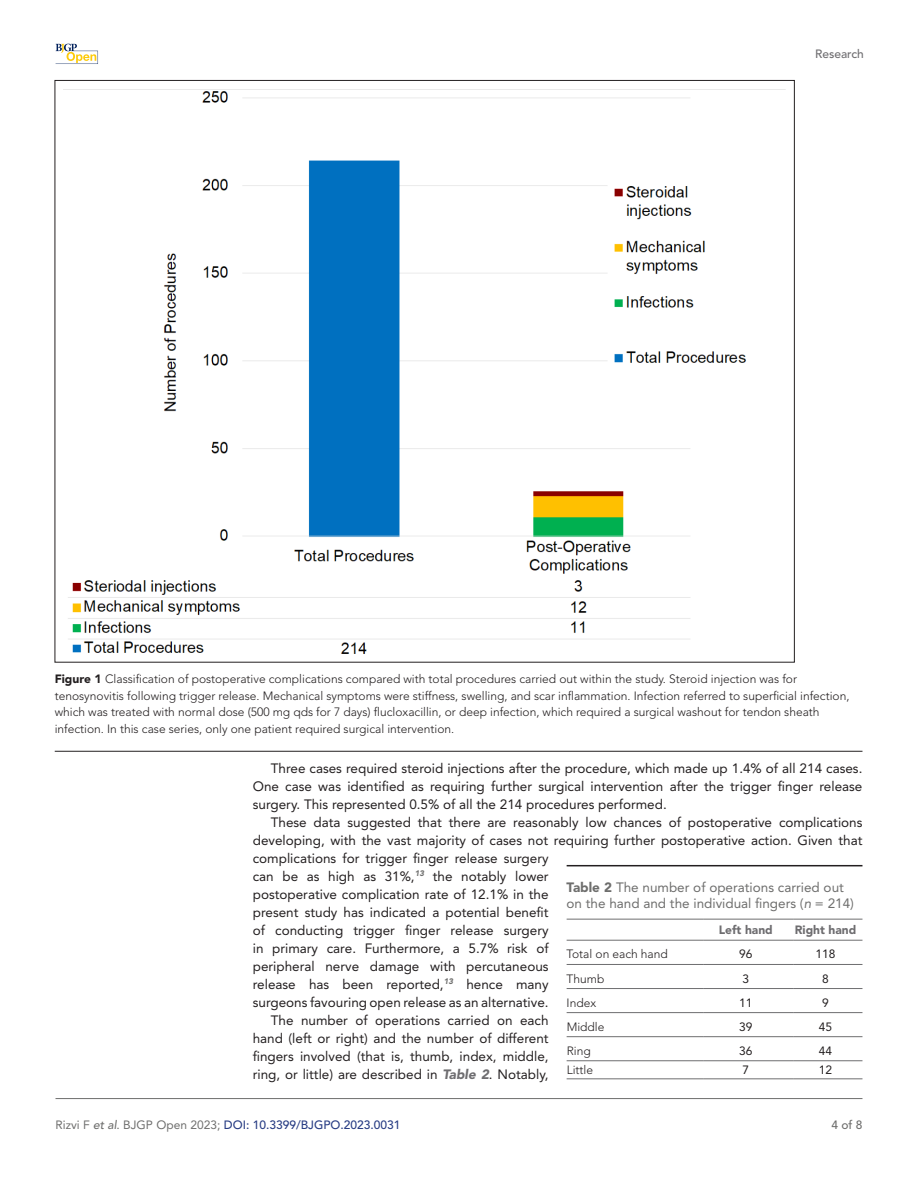
<style>
.page{position:relative;width:918px;height:1188px;background:#fff}
.page>*{position:absolute;margin:0;border:0;box-sizing:border-box;transform-origin:0 0}
.t1{font:13.5px/18px "Avenir LT Std";color:#231f20;text-align:justify}
.t2{font:13.5px/16.5px "Avenir LT Std";color:#6e6e6d}
.t3{font:300 12px/16.5px "Avenir LT Std";color:#231f20}
.t4{font:500 12px "Avenir LT Std";color:#283d84}
.t5{font:12px "Avenir LT Std";color:#231f20}
.t6{font:900 12px "Avenir LT Std";color:#6e6d70}
.t7{font:500 12px "Avenir LT Std";color:#6e6d70}
.t8{font:500 12px "Avenir LT Std";color:#6e6e6d}
.s1{font-weight:900}
.s2{font-weight:900;font-style:italic;color:#6e6d70}
.s3{font-style:italic}
.s4{font-weight:400;color:#6e6e6d}
.s5{font-style:italic;color:#6e6e6d}
</style>
<div class="page">
<hr style="left:56px;top:1098px;width:806px;height:1px;background:#6e6e6d">
<svg style="left:56px;top:44px;width:42px;height:20px"></svg>
<hr style="left:55px;top:751px;width:807px;height:1px;background:#231f20">
<img style="left:64px;top:89px;width:721px;height:564px">
<hr style="left:567px;top:865px;width:295px;height:1px;background:#231f20">
<hr style="left:567px;top:919px;width:136px;height:1px;background:#6e6e70">
<hr style="left:567px;top:940px;width:136px;height:1px;background:#6e6e70">
<hr style="left:703px;top:919px;width:90px;height:1px;background:#6e6e70">
<hr style="left:703px;top:940px;width:90px;height:1px;background:#6e6e70">
<hr style="left:793px;top:919px;width:69px;height:1px;background:#6e6e70">
<hr style="left:793px;top:940px;width:69px;height:1px;background:#6e6e70">
<hr style="left:567px;top:964px;width:136px;height:1px;background:#6e6e70">
<hr style="left:703px;top:964px;width:90px;height:1px;background:#6e6e70">
<hr style="left:793px;top:964px;width:69px;height:1px;background:#6e6e70">
<hr style="left:567px;top:988px;width:136px;height:1px;background:#6e6e70">
<hr style="left:703px;top:988px;width:90px;height:1px;background:#6e6e70">
<hr style="left:793px;top:988px;width:69px;height:1px;background:#6e6e70">
<hr style="left:567px;top:1012px;width:136px;height:1px;background:#6e6e70">
<hr style="left:703px;top:1012px;width:90px;height:1px;background:#6e6e70">
<hr style="left:793px;top:1012px;width:69px;height:1px;background:#6e6e70">
<hr style="left:567px;top:1036px;width:136px;height:1px;background:#6e6e70">
<hr style="left:703px;top:1036px;width:90px;height:1px;background:#6e6e70">
<hr style="left:793px;top:1036px;width:69px;height:1px;background:#6e6e70">
<hr style="left:567px;top:1061px;width:136px;height:1px;background:#6e6e70">
<hr style="left:567px;top:1078px;width:136px;height:1px;background:#6e6e70">
<hr style="left:703px;top:1061px;width:90px;height:1px;background:#6e6e70">
<hr style="left:703px;top:1078px;width:90px;height:1px;background:#6e6e70">
<hr style="left:793px;top:1061px;width:69px;height:1px;background:#6e6e70">
<hr style="left:793px;top:1078px;width:69px;height:1px;background:#6e6e70">
<p class="t7" style="left:815px;top:47px;width:50px">Research</p>
<p class="t3" style="left:55px;top:671px;width:796px"><span class="s1">Figure 1</span> Classification of postoperative complications compared with total procedures carried out within the study. Steroid injection was for tenosynovitis following trigger release. Mechanical symptoms were stiffness, swelling, and scar inflammation. Infection referred to superficial infection, which was treated with normal dose (500 mg qds for 7 days) flucloxacillin, or deep infection, which required a surgical washout for tendon sheath infection. In this case series, only one patient required surgical intervention.</p>
<p class="t1" style="left:253px;top:760px;width:611px;text-indent:18px">Three cases required steroid injections after the procedure, which made up 1.4% of all 214 cases.<br>One case was identified as requiring further surgical intervention after the trigger finger release surgery. This represented 0.5% of all the 214 procedures performed.</p>
<p class="t1" style="left:271px;top:814px;width:593px">These data suggested that there are reasonably low chances of postoperative complications</p>
<p class="t1" style="left:253px;top:832px;width:611px">developing, with the vast majority of cases not requiring further postoperative action. Given that</p>
<p class="t1" style="left:253px;top:850px;width:297px">complications for trigger finger release surgery</p>
<p class="t1" style="left:253px;top:868px;width:297px">can be as high as 31%,<sup>13</sup> the notably lower</p>
<p class="t1" style="left:253px;top:886px;width:297px">postoperative complication rate of 12.1% in the</p>
<p class="t1" style="left:253px;top:904px;width:297px">present study has indicated a potential benefit</p>
<p class="t1" style="left:253px;top:922px;width:297px">of conducting trigger finger release surgery</p>
<p class="t1" style="left:253px;top:940px;width:297px">in primary care. Furthermore, a 5.7% risk of</p>
<p class="t1" style="left:253px;top:958px;width:297px">peripheral nerve damage with percutaneous</p>
<p class="t1" style="left:253px;top:976px;width:297px">release has been reported,<sup>13</sup> hence many</p>
<p class="t1" style="left:253px;top:994px;width:297px">surgeons favouring open release as an alternative.</p>
<p class="t1" style="left:271px;top:1012px;width:279px">The number of operations carried on each</p>
<p class="t1" style="left:253px;top:1030px;width:297px">hand (left or right) and the number of different</p>
<p class="t1" style="left:253px;top:1048px;width:297px">fingers involved (that is, thumb, index, middle,</p>
<p class="t1" style="left:253px;top:1066px;width:297px">ring, or little) are described in <span class="s2">Table 2</span>. Notably,</p>
<p class="t2" style="left:567px;top:879px;width:289px"><span class="s1">Table 2</span> The number of operations carried out on the hand and the individual fingers (<span class="s3">n</span> = 214)</p>
<p class="t6" style="left:719px;top:923px;width:55px">Left hand</p>
<p class="t6" style="left:795px;top:923px;width:63px">Right hand</p>
<p class="t3" style="left:567px;top:946px;width:103px">Total on each hand</p>
<p class="t5" style="left:739px;top:947px;width:15px">96</p>
<p class="t5" style="left:816px;top:947px;width:22px">118</p>
<p class="t3" style="left:567px;top:970px;width:39px">Thumb</p>
<p class="t5" style="left:743px;top:971px;width:8px">3</p>
<p class="t5" style="left:822px;top:971px;width:8px">8</p>
<p class="t3" style="left:567px;top:994px;width:31px">Index</p>
<p class="t5" style="left:739px;top:995px;width:15px">11</p>
<p class="t5" style="left:822px;top:995px;width:8px">9</p>
<p class="t3" style="left:567px;top:1018px;width:39px">Middle</p>
<p class="t5" style="left:739px;top:1020px;width:15px">39</p>
<p class="t5" style="left:819px;top:1020px;width:15px">45</p>
<p class="t3" style="left:567px;top:1042px;width:25px">Ring</p>
<p class="t5" style="left:739px;top:1044px;width:15px">36</p>
<p class="t5" style="left:819px;top:1044px;width:15px">44</p>
<p class="t3" style="left:567px;top:1062px;width:28px">Little</p>
<p class="t5" style="left:743px;top:1063px;width:8px">7</p>
<p class="t5" style="left:819px;top:1063px;width:15px">12</p>
<p class="t4" style="left:56px;top:1118px;width:347px"><span class="s4">Rizvi F</span> <span class="s5">et al</span><span class="s4">. BJGP Open 2023;</span> DOI: 10.3399/BJGPO.2023.0031</p>
<p class="t8" style="left:831px;top:1118px;width:33px">4 of 8</p>
</div>
